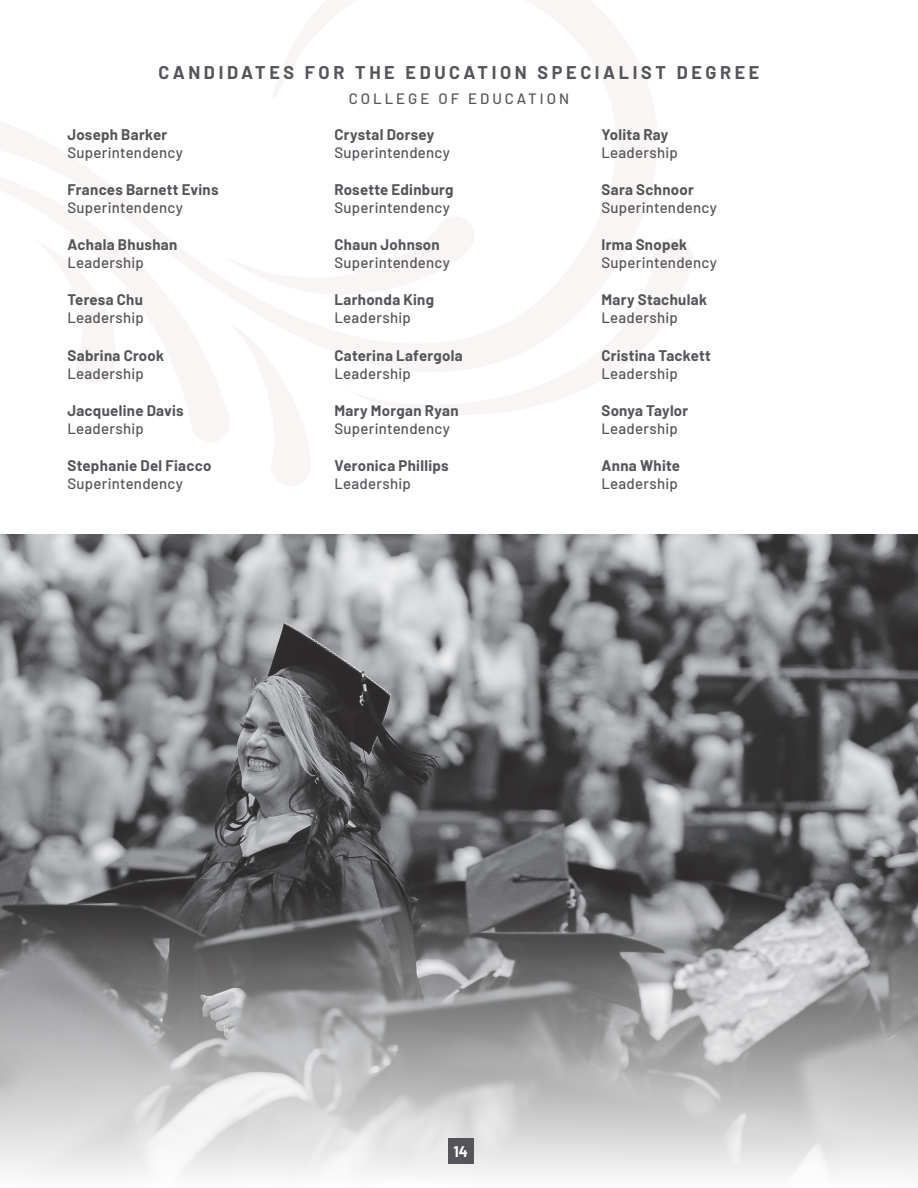
<style>
.page{position:relative;width:918px;height:1188px;background:#fff}
.page>*{position:absolute;margin:0;border:0;box-sizing:border-box;transform-origin:0 0}
.Canididate_Header{font:700 18px "Barlow";letter-spacing:.2em;color:#54555a}
.Candidate_Name{font:700 15px "Barlow";letter-spacing:.02em;color:#54555a}
.Major{font:500 15px "Barlow";letter-spacing:.02em;color:#54555a}
.College_Desc_Subhead{font:500 15px "Barlow";letter-spacing:.2em;color:#54555a}
.t1{font:700 15px "Barlow";color:#fff}
</style>
<div class="page">
<svg style="left:0;top:0;width:657px;height:355px"></svg>
<svg style="left:0;top:154px;width:232px;height:288px"></svg>
<svg style="left:230px;top:324px;width:81px;height:162px"></svg>
<svg style="left:35px;top:240px;width:84px;height:145px"></svg>
<svg style="left:344px;top:237px;width:348px;height:177px"></svg>
<svg style="left:223px;top:214px;width:254px;height:81px"></svg>
<img style="left:0;top:535px;width:918px;height:642px">
<div style="left:448px;top:1138px;width:26px;height:26px;background:#54555a"></div>
<p class="Canididate_Header" style="left:159px;top:59px;width:602px">CANDIDATES FOR THE EDUCATION SPECIALIST DEGREE</p>
<p class="College_Desc_Subhead" style="left:349px;top:87px;width:222px">COLLEGE OF EDUCATION</p>
<p class="Candidate_Name" style="left:68px;top:123px;width:101px">Joseph Barker</p>
<p class="Major" style="left:68px;top:141px;width:117px">Superintendency</p>
<p class="Candidate_Name" style="left:68px;top:178px;width:153px">Frances Barnett Evins</p>
<p class="Major" style="left:68px;top:197px;width:117px">Superintendency</p>
<p class="Candidate_Name" style="left:68px;top:234px;width:112px">Achala Bhushan</p>
<p class="Major" style="left:68px;top:252px;width:78px">Leadership</p>
<p class="Candidate_Name" style="left:68px;top:289px;width:77px">Teresa Chu</p>
<p class="Major" style="left:68px;top:307px;width:78px">Leadership</p>
<p class="Candidate_Name" style="left:68px;top:344px;width:98px">Sabrina Crook</p>
<p class="Major" style="left:68px;top:362px;width:78px">Leadership</p>
<p class="Candidate_Name" style="left:68px;top:399px;width:118px">Jacqueline Davis</p>
<p class="Major" style="left:68px;top:417px;width:78px">Leadership</p>
<p class="Candidate_Name" style="left:68px;top:454px;width:145px">Stephanie Del Fiacco</p>
<p class="Major" style="left:68px;top:473px;width:117px">Superintendency</p>
<p class="Candidate_Name" style="left:602px;top:123px;width:68px">Yolita Ray</p>
<p class="Major" style="left:602px;top:141px;width:78px">Leadership</p>
<p class="Candidate_Name" style="left:602px;top:178px;width:94px">Sara Schnoor</p>
<p class="Major" style="left:602px;top:197px;width:117px">Superintendency</p>
<p class="Candidate_Name" style="left:602px;top:234px;width:87px">Irma Snopek</p>
<p class="Major" style="left:602px;top:252px;width:117px">Superintendency</p>
<p class="Candidate_Name" style="left:602px;top:289px;width:107px">Mary Stachulak</p>
<p class="Major" style="left:602px;top:307px;width:78px">Leadership</p>
<p class="Candidate_Name" style="left:602px;top:344px;width:111px">Cristina Tackett</p>
<p class="Major" style="left:602px;top:362px;width:78px">Leadership</p>
<p class="Candidate_Name" style="left:602px;top:399px;width:88px">Sonya Taylor</p>
<p class="Major" style="left:602px;top:417px;width:78px">Leadership</p>
<p class="Candidate_Name" style="left:602px;top:454px;width:80px">Anna White</p>
<p class="Major" style="left:602px;top:473px;width:78px">Leadership</p>
<p class="Candidate_Name" style="left:334px;top:123px;width:101px">Crystal Dorsey</p>
<p class="Major" style="left:334px;top:141px;width:117px">Superintendency</p>
<p class="Candidate_Name" style="left:334px;top:178px;width:121px">Rosette Edinburg</p>
<p class="Major" style="left:334px;top:197px;width:117px">Superintendency</p>
<p class="Candidate_Name" style="left:334px;top:234px;width:107px">Chaun Johnson</p>
<p class="Major" style="left:334px;top:252px;width:117px">Superintendency</p>
<p class="Candidate_Name" style="left:334px;top:289px;width:101px">Larhonda King</p>
<p class="Major" style="left:334px;top:307px;width:78px">Leadership</p>
<p class="Candidate_Name" style="left:334px;top:344px;width:130px">Caterina Lafergola</p>
<p class="Major" style="left:334px;top:362px;width:78px">Leadership</p>
<p class="Candidate_Name" style="left:334px;top:399px;width:126px">Mary Morgan Ryan</p>
<p class="Major" style="left:334px;top:417px;width:117px">Superintendency</p>
<p class="Candidate_Name" style="left:334px;top:454px;width:116px">Veronica Phillips</p>
<p class="Major" style="left:334px;top:473px;width:78px">Leadership</p>
<p class="t1" style="left:453px;top:1140px;width:16px">14</p>
</div>
